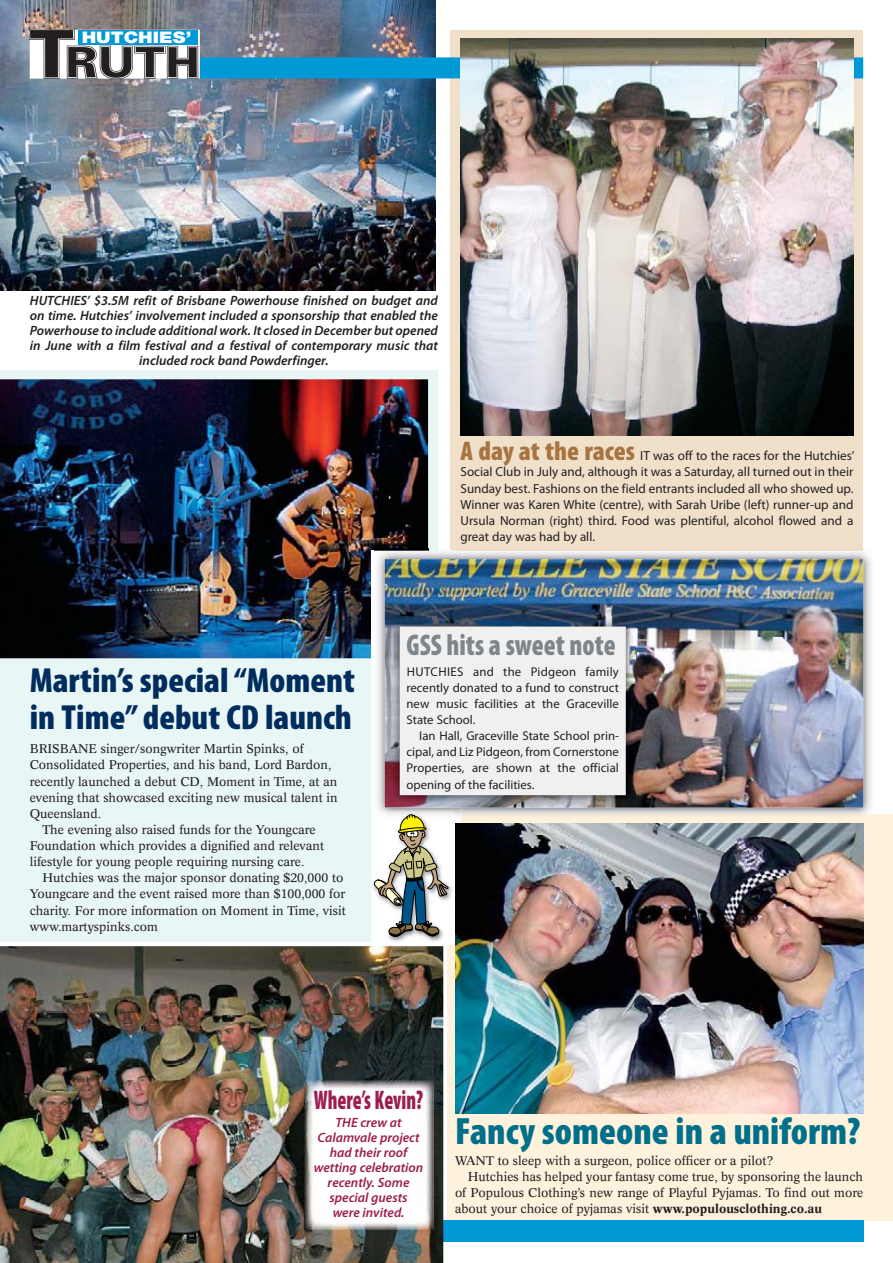
<style>
.page{position:relative;width:893px;height:1263px;background:#fff}
.page>*{position:absolute;margin:0;border:0;box-sizing:border-box;transform-origin:0 0}
.t1{font:900 condensed 38.25px "Myriad Pro";color:#006f89}
.t2{font:900 condensed 34.95px/37.3px "Myriad Pro";color:#002d5e}
.t3{font:900 condensed 30px "Myriad Pro";color:#7f868b;scale:.9 1}
.t4{font:900 condensed 27px "Myriad Pro";color:#9b1e50;scale:.75 1}
.t5{font:900 15.9px "Helvetica Neue";color:#fff;scale:1.2 1}
.t6{font:italic 600 13.5px/15px "Myriad Pro";color:#231f20;text-align:center}
.t7{font:italic 600 13.5px/15px "Myriad Pro";color:#9b1d4d;text-align:center}
.t8{font:13.2px/16.2px "Myriad Pro";color:#231f20;text-align:justify}
.t9{font:12.75px/16px "Myriad Pro";color:#231f20;text-align:justify}
.t10{font:12.3px "Concorde";color:#231f20}
.s1{font-weight:900;font-stretch:condensed;font-size:27px;color:#a77441}
.s2{font-weight:700}
</style>
<div class="page">
<div style="left:448px;top:814px;width:445px;height:406px;background:#fff2dd"></div>
<div style="left:30px;top:1220px;width:833px;height:22px;background:#0099d8"></div>
<div style="left:0;top:370px;width:438px;height:571px;background:#e9f6f6"></div>
<div style="left:451px;top:30px;width:412px;height:521px;background:#f0e0ca"></div>
<img style="left:0;top:0;width:436px;height:290px">
<div style="left:30px;top:57px;width:833px;height:21px;background:#0099d8"></div>
<img style="left:30px;top:30px;width:168px;height:49px">
<div style="left:79px;top:30px;width:119px;height:14px;background:#0099d8"></div>
<img style="left:460px;top:38px;width:393px;height:397px">
<img style="left:0;top:379px;width:428px;height:279px">
<div style="left:371px;top:551px;width:90px;height:394px;background:#fff"></div>
<img style="left:0;top:946px;width:443px;height:317px">
<img style="left:305px;top:1080px;width:128px;height:150px">
<img style="left:450px;top:548px;width:422px;height:266px">
<img style="left:451px;top:548px;width:412px;height:3px">
<img style="left:374px;top:548px;width:54px;height:3px">
<img style="left:377px;top:551px;width:84px;height:265px">
<img style="left:385px;top:559px;width:478px;height:249px">
<img style="left:390px;top:617px;width:245px;height:188px">
<div style="left:400px;top:626px;width:226px;height:169px;background:#f1f0f0"></div>
<img style="left:455px;top:824px;width:408px;height:289px">
<img style="left:448px;top:885px;width:5px;height:15px">
<img style="left:377px;top:812px;width:76px;height:4px">
<svg style="left:371px;top:814px;width:77px;height:128px"></svg>
<p class="t5" style="left:82px;top:31px;width:93px">HUTCHIES’</p>
<p class="t6" style="left:30px;top:294px;width:410px">HUTCHIES’ $3.5M refit of Brisbane Powerhouse finished on budget and on time. Hutchies’ involvement included a sponsorship that enabled the Powerhouse to include additional work. It closed in December but opened in June with a film festival and a festival of contemporary music that included rock band Powderfinger.</p>
<p class="t8" style="left:460px;top:449px;width:396px"><span class="s1">A day at the races</span> IT was off to the races for the Hutchies’ Social Club in July and, although it was a Saturday, all turned out in their Sunday best. Fashions on the field entrants included all who showed up.<br>Winner was Karen White (centre), with Sarah Uribe (left) runner-up and Ursula Norman (right) third. Food was plentiful, alcohol flowed and a great day was had by all.</p>
<h2 class="t2" style="left:30px;top:664px;width:327px">Martin’s special “Moment in Time” debut CD launch</h2>
<p class="t10" style="left:30px;top:744px;width:275px">BRISBANE singer/songwriter Martin Spinks, of</p>
<p class="t10" style="left:30px;top:760px;width:303px">Consolidated Properties, and his band, Lord Bardon,</p>
<p class="t10" style="left:30px;top:776px;width:309px">recently launched a debut CD, Moment in Time, at an</p>
<p class="t10" style="left:30px;top:792px;width:310px">evening that showcased exciting new musical talent in</p>
<p class="t10" style="left:30px;top:808px;width:73px">Queensland.</p>
<p class="t10" style="left:43px;top:824px;width:275px">The evening also raised funds for the Youngcare</p>
<p class="t10" style="left:30px;top:841px;width:296px">Foundation which provides a dignified and relevant</p>
<p class="t10" style="left:30px;top:857px;width:276px">lifestyle for young people requiring nursing care.</p>
<p class="t10" style="left:43px;top:873px;width:302px">Hutchies was the major sponsor donating $20,000 to</p>
<p class="t10" style="left:30px;top:889px;width:317px">Youngcare and the event raised more than $100,000 for</p>
<p class="t10" style="left:30px;top:905px;width:318px">charity. For more information on Moment in Time, visit</p>
<p class="t10" style="left:30px;top:921px;width:130px">www.martyspinks.com</p>
<h3 class="t3" style="left:407px;top:634px;width:234px">GSS hits a sweet note</h3>
<p class="t9" style="left:407px;top:665px;width:214px">HUTCHIES and the Pidgeon family recently donated to a fund to construct new music facilities at the Graceville State School.</p>
<p class="t9" style="left:407px;top:729px;width:214px;text-indent:13px">Ian Hall, Graceville State School prin&shy;cipal, and Liz Pidgeon, from Cornerstone Properties, are shown at the official opening of the facilities.</p>
<h3 class="t4" style="left:314px;top:1090px;width:147px">Where’s Kevin?</h3>
<p class="t7" style="left:314px;top:1116px;width:111px">THE crew at<br>Calamvale project had their roof wetting celebration recently. Some special guests<br>were invited.</p>
<h1 class="t1" style="left:455px;top:1118px;width:407px">Fancy someone in a uniform?</h1>
<p class="t10" style="left:455px;top:1155px;width:320px">WANT to sleep with a surgeon, police officer or a pilot?</p>
<p class="t10" style="left:468px;top:1172px;width:397px">Hutchies has helped your fantasy come true, by sponsoring the launch</p>
<p class="t10" style="left:455px;top:1188px;width:410px">of Populous Clothing’s new range of Playful Pyjamas. To find out more</p>
<p class="t10" style="left:455px;top:1204px;width:369px">about your choice of pyjamas visit <span class="s2">www.populousclothing.co.au</span></p>
</div>
